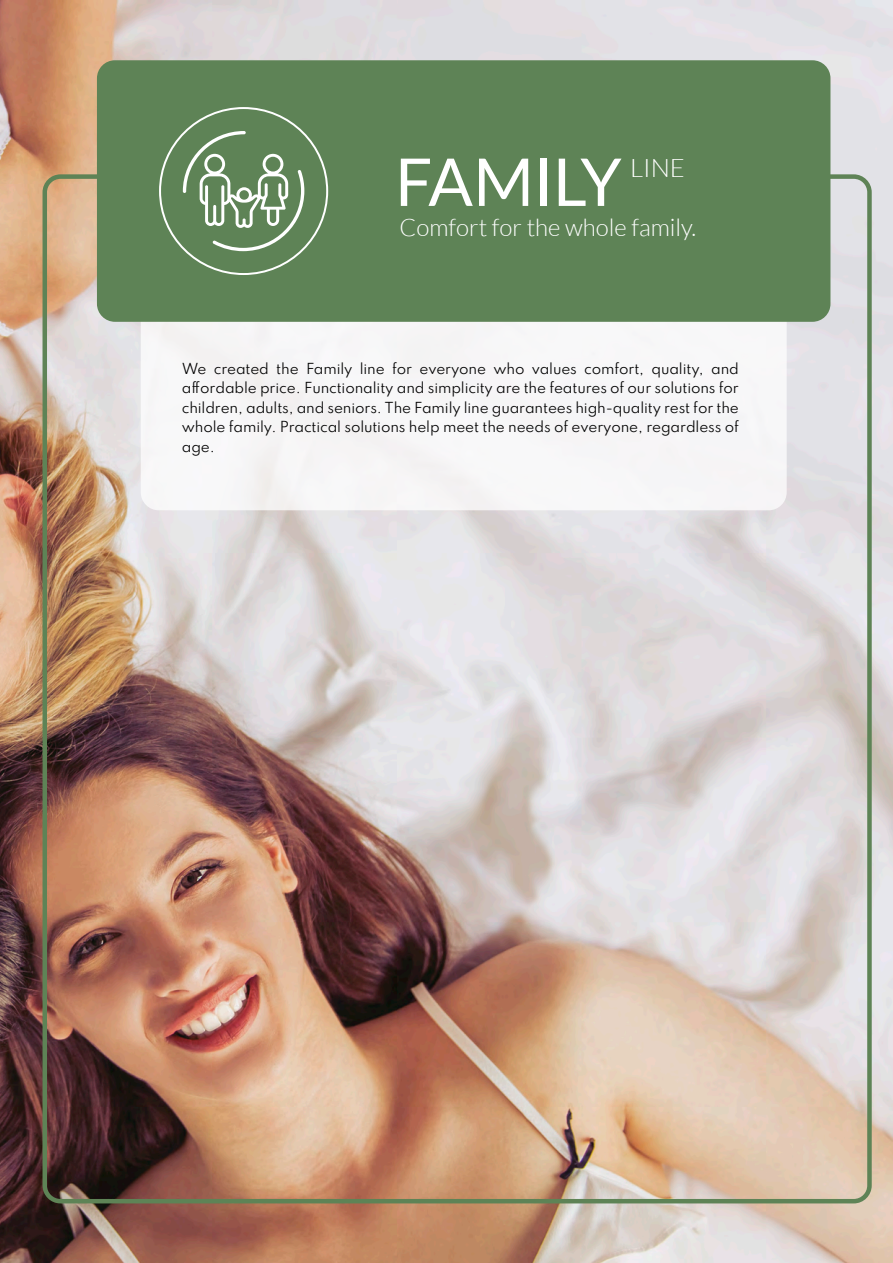
<style>
.page{position:relative;width:893px;height:1263px;background:#fff}
.page>*{position:absolute;margin:0;border:0;box-sizing:border-box;transform-origin:0 0}
.t1{font:66px "Lato";color:#fff}
.t2{font:300 25.5px "Lato";color:#fff}
.t3{font:300 24px "Lato";color:#fff}
.t4{font:100 13.5px/19.5px "Spartan";letter-spacing:-.01em;color:#000;text-align:justify}
</style>
<div class="page">
<img style="left:0;top:0;width:893px;height:1263px">
<div style="left:141px;top:217px;width:646px;height:293px;background:#f7f6f7;border-radius:18px"></div>
<div style="left:97px;top:60px;width:733px;height:262px;background:#5e8356;border-radius:18px"></div>
<div style="left:43px;top:174px;width:829px;height:1029px;border:4px solid #5e8356;border-radius:16px"></div>
<svg style="left:159px;top:107px;width:169px;height:168px"></svg>
<h2 class="t2" style="left:630px;top:154px;width:57px">LINE</h2>
<h1 class="t1" style="left:395px;top:135px;width:228px">FAMILY</h1>
<h3 class="t3" style="left:399px;top:215px;width:298px">Comfort for the whole family.</h3>
<p class="t4" style="left:182px;top:358px;width:559px">We created the Family line for everyone who values comfort, quality, and affordable price. Functionality and simplicity are the features of our solutions for children, adults, and seniors. The Family line guarantees high-quality rest for the whole family. Practical solutions help meet the needs of everyone, regardless of age.</p>
</div>
